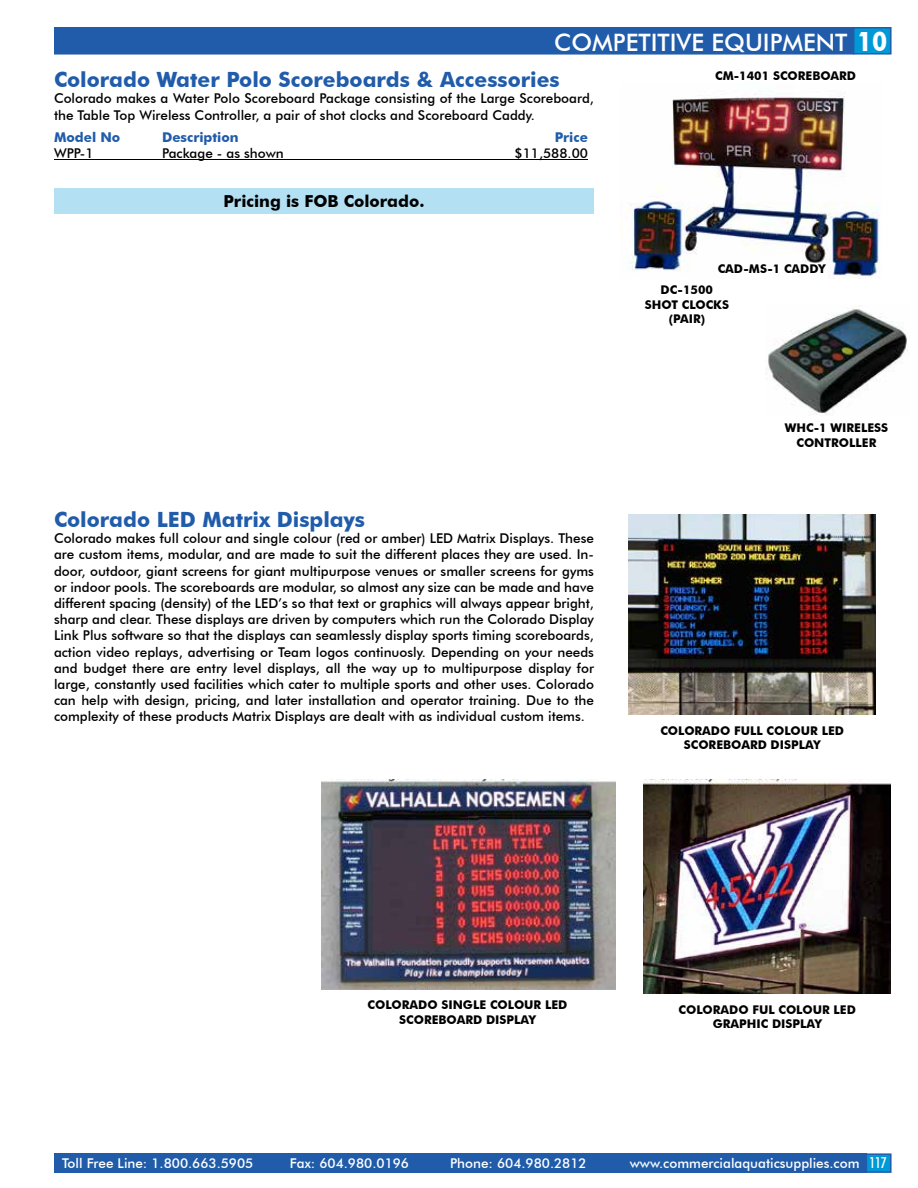
<style>
.page{position:relative;width:918px;height:1188px;background:#fff}
.page>*{position:absolute;margin:0;border:0;box-sizing:border-box;transform-origin:0 0}
.t1{font:500 24px "Futura BT";color:#fff}
.t2{font:700 21px "Futura BT";color:#205caa}
.t3{font:700 16.5px "Futura BT";color:#000}
.t4{font:500 13.5px/16.2px "Futura BT";color:#000}
.t5{font:500 13.5px "Futura BT";color:#fff}
.t6{font:700 13.5px "Futura BT";color:#205caa}
.t7{font:700 12px/14.4px "Futura BT";color:#000}
.s1{font-weight:700;font-size:27px}
.s2{font-stretch:condensed;font-size:15px}
</style>
<div class="page">
<div style="left:54px;top:1153px;width:812px;height:20px;background:#205caa"></div>
<div style="left:866px;top:1153px;width:26px;height:20px;background:#0099d8;border:2px solid #205caa"></div>
<div style="left:854px;top:28px;width:37px;height:26px;background:#0099d8"></div>
<div style="left:853px;top:27px;width:39px;height:28px;border:2px solid #205caa"></div>
<div style="left:54px;top:27px;width:800px;height:28px;background:#205caa;border:2px solid #205caa"></div>
<hr style="left:54px;top:159px;width:534px;height:1px;background:#000">
<img style="left:644px;top:780px;width:247px;height:214px">
<img style="left:628px;top:514px;width:248px;height:200px">
<img style="left:322px;top:780px;width:293px;height:209px">
<img style="left:629px;top:92px;width:251px;height:187px">
<img style="left:766px;top:306px;width:142px;height:110px">
<div style="left:54px;top:188px;width:540px;height:25px;background:#b3e0f3"></div>
<h1 class="t1" style="left:554px;top:28px;width:335px">competitive equipment <span class="s1">10</span></h1>
<h2 class="t2" style="left:54px;top:67px;width:507px">COLORADO WATER POLO SCOREBOARDS &amp; ACCESSORIES</h2>
<p class="t4" style="left:54px;top:90px;width:541px">Colorado makes a Water Polo Scoreboard Package consisting of the Large Scoreboard, the Table Top Wireless Controller, a pair of shot clocks and Scoreboard Caddy.</p>
<p class="t6" style="left:54px;top:129px;width:68px">MODEL NO</p>
<p class="t6" style="left:162px;top:129px;width:78px">DESCRIPTION</p>
<p class="t6" style="left:555px;top:129px;width:35px">PRICE</p>
<p class="t4" style="left:54px;top:145px;width:41px">WPP-1</p>
<p class="t4" style="left:162px;top:145px;width:123px">Package - as shown</p>
<p class="t4" style="left:515px;top:145px;width:75px">$11,588.00</p>
<p class="t3" style="left:224px;top:191px;width:202px">PRICING IS FOB COLORADO.</p>
<h2 class="t2" style="left:54px;top:507px;width:313px">COLORADO LED MATRIX DISPLAYS</h2>
<p class="t4" style="left:54px;top:530px;width:542px;text-align:justify">Colorado makes full colour and single colour (red or amber) LED Matrix Displays. These are custom items, modular, and are made to suit the different places they are used. In&shy;door, outdoor, giant screens for giant multipurpose venues or smaller screens for gyms or indoor pools. The scoreboards are modular, so almost any size can be made and have different spacing (density) of the LED’s so that text or graphics will always appear bright, sharp and clear. These displays are driven by computers which run the Colorado Display Link Plus software so that the displays can seamlessly display sports timing scoreboards, action video replays, advertising or Team logos continuosly. Depending on your needs and budget there are entry level displays, all the way up to multipurpose display for large, constantly used facilities which cater to multiple sports and other uses. Colorado can help with design, pricing, and later installation and operator training. Due to the complexity of these products Matrix Displays are dealt with as individual custom items.</p>
<p class="t7" style="left:715px;top:69px;width:141px">CM-1401 SCOREBOARD</p>
<p class="t7" style="left:718px;top:261px;width:84px">CAD-MS-1 CADD</p>
<p class="t7" style="left:818px;top:261px;width:9px">Y</p>
<p class="t7" style="left:645px;top:283px;width:85px;text-align:center">DC-1500<br>SHOT CLOCKS (PAIR)</p>
<p class="t7" style="left:797px;top:421px;width:81px;text-indent:-12px">WHC-1 WIRELESS<br>CONTROLLE R</p>
<p class="t7" style="left:684px;top:723px;width:162px;text-indent:-24px">COLORADO FULL COLOUR LED<br>SCOREBOARD DISPLA</p>
<p class="t7" style="left:813px;top:738px;width:9px">Y</p>
<p class="t7" style="left:399px;top:998px;width:170px;text-indent:-32px">COLORADO SINGLE COLOUR LED<br>SCOREBOARD DISPLA</p>
<p class="t7" style="left:529px;top:1012px;width:9px">Y</p>
<p class="t7" style="left:713px;top:1002px;width:145px;text-indent:-34px">COLORADO FUL COLOUR LED<br>GRAPHIC DISPLA</p>
<p class="t7" style="left:815px;top:1016px;width:9px">Y</p>
<p class="t5" style="left:62px;top:1155px;width:193px">Toll Free Line: 1.800.663.5905</p>
<p class="t5" style="left:290px;top:1155px;width:145px">Fax: 604.980.0196 P</p>
<p class="t5" style="left:457px;top:1155px;width:131px">hone: 604.980.2812</p>
<p class="t5" style="left:630px;top:1155px;width:258px">www.commercialaquaticsupplies.com <span class="s2">117</span></p>
</div>
